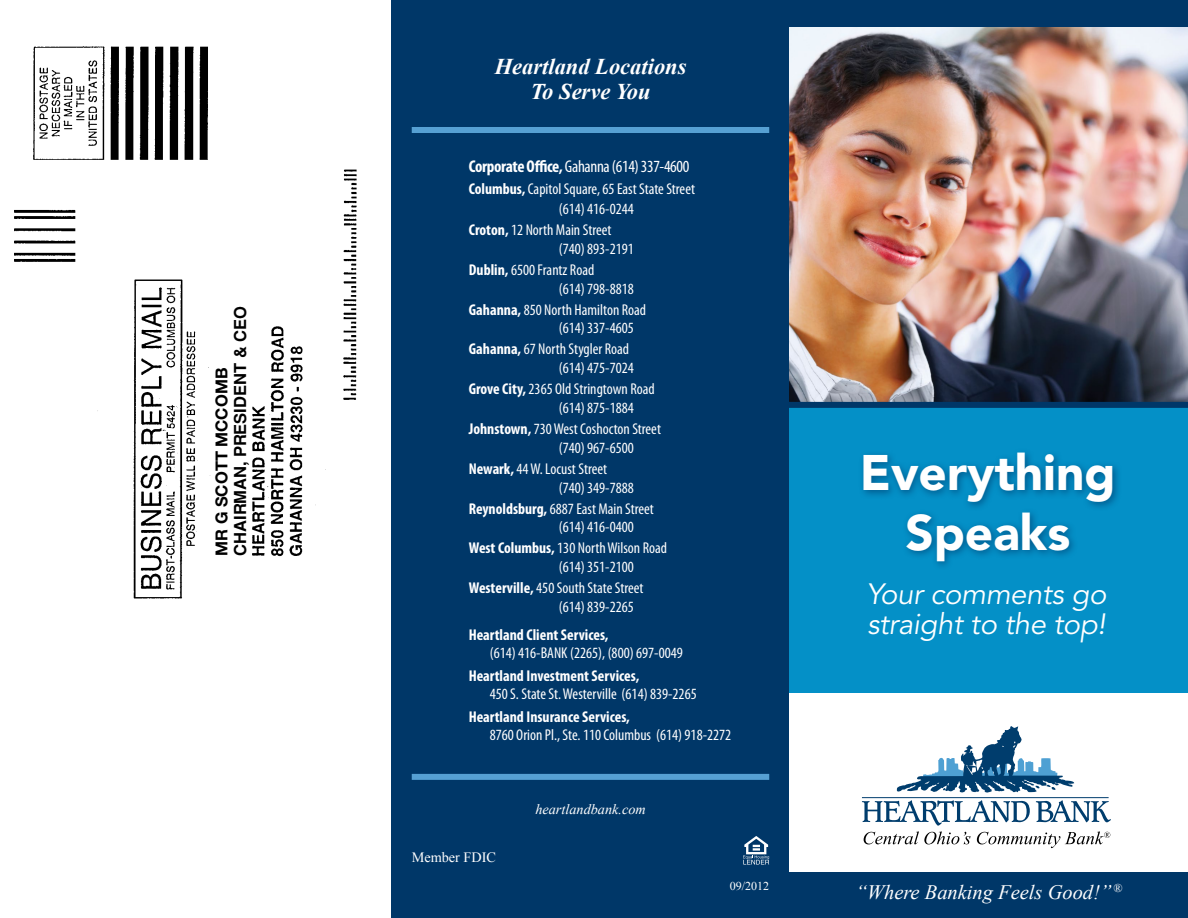
<style>
.page{position:relative;width:1188px;height:918px;background:#fff}
.page>*{position:absolute;margin:0;border:0;box-sizing:border-box;transform-origin:0 0}
.t1{font:900 49.5px/59.4px "Avenir";color:#fff;text-align:center}
.t2{font:italic 29.25px/30px "Avenir";letter-spacing:-.01em;color:#fff}
.t3{font:italic 700 22.5px/25.5px "Times New Roman";color:#fff;text-align:center}
.t4{font:italic 20.4px "Times New Roman";color:#fff}
.t5{font:condensed 17.1px "Myriad Pro";letter-spacing:-.02em;color:#fff}
.t6{font:700 16.5px "Helvetica";color:#000}
.t7{font:700 16.5px "Helvetica Neue";color:#000}
.t8{font:condensed 15.6px/18.8px "Myriad Pro";color:#fff}
.t9{font:700 condensed 15.6px "Myriad Pro";color:#fff}
.t10{font:italic 14.25px "Times New Roman";color:#fff}
.t11{font:14.25px "Times New Roman";color:#fff}
.t12{font:12px "Times New Roman";color:#fff}
.s1{font-weight:700}
</style>
<div class="page">
<img style="left:789px;top:26px;width:399px;height:376px">
<div style="left:786px;top:405px;width:402px;height:287px;background:#0490c7"></div>
<div style="left:729px;top:0;width:459px;height:26px;background:#003768"></div>
<div style="left:392px;top:0;width:397px;height:918px;background:#003768"></div>
<div style="left:787px;top:872px;width:401px;height:46px;background:#003768"></div>
<div style="left:778px;top:402px;width:410px;height:6px;background:#003768"></div>
<div style="left:412px;top:127px;width:357px;height:6px;background:#56a0d3"></div>
<div style="left:412px;top:774px;width:357px;height:6px;background:#56a0d3"></div>
<svg style="left:743px;top:836px;width:26px;height:29px"></svg>
<div style="left:859px;top:448px;width:264px;height:123px;background:#004678;opacity:.75"></div>
<img style="left:14px;top:22px;width:378px;height:651px">
<div style="left:214px;top:238px;width:37px;height:318px;background:#fff"></div>
<svg style="left:897px;top:726px;width:177px;height:67px"></svg>
<hr style="left:862px;top:797px;width:247px;height:1px;background:#003d6d">
<svg style="left:862px;top:800px;width:249px;height:48px"></svg>
<p class="t6" style="left:231px;top:556px;width:251px;rotate:-90deg">CHAIRMAN, PRESIDENT &amp; CEO</p>
<p class="t7" style="left:211px;top:556px;width:189px;rotate:-90deg">MR G SCOTT MCCOMB</p>
<h3 class="t3" style="left:495px;top:53px;width:193px">Heartland Locations<br>To Serve You</h3>
<p class="t5" style="left:469px;top:156px;width:222px"><span class="s1">Corporate Office,</span> Gahanna (614) 337-4600</p>
<p class="t8" style="left:559px;top:179px;width:138px;line-height:19.5px;text-indent:-90px"><span class="s1">Columbus,</span> Capitol Square, 65 East State Street (614) 416-0244</p>
<p class="t8" style="left:559px;top:220px;width:77px;text-indent:-90px"><span class="s1">Croton,</span> 12 North Main Street (740) 893-2191</p>
<p class="t8" style="left:559px;top:260px;width:77px;text-indent:-90px"><span class="s1">Dublin,</span> 6500 Frantz Road<br>(614) 798-8818</p>
<p class="t8" style="left:559px;top:300px;width:89px;text-indent:-90px"><span class="s1">Gahanna,</span> 850 North Hamilton Road (614) 337-4605</p>
<p class="t8" style="left:469px;top:340px;width:167px;text-align:right"><span class="s1">Gahanna,</span> 67 North Stygler Road (614) 475-7024</p>
<p class="t8" style="left:559px;top:379px;width:98px;text-indent:-90px"><span class="s1">Grove City,</span> 2365 Old Stringtown Road (614) 875-1884</p>
<p class="t8" style="left:559px;top:419px;width:104px;text-indent:-90px"><span class="s1">Johnstown,</span> 730 West Coshocton Street (740) 967-6500</p>
<p class="t8" style="left:559px;top:459px;width:77px;text-indent:-90px"><span class="s1">Newark,</span> 44 W. Locust Street (740) 349-7888</p>
<p class="t8" style="left:559px;top:499px;width:97px;text-indent:-90px"><span class="s1">Reynoldsburg,</span> 6887 East Main Street (614) 416-0400</p>
<p class="t8" style="left:559px;top:539px;width:110px;text-indent:-90px"><span class="s1">West Columbus,</span> 130 North Wilson Road (614) 351-2100</p>
<p class="t8" style="left:559px;top:578px;width:86px;line-height:19.2px;text-indent:-90px"><span class="s1">Westerville,</span> 450 South State Street (614) 839-2265</p>
<p class="t9" style="left:469px;top:625px;width:141px">Heartland Client Services,</p>
<p class="t8" style="left:490px;top:644px;width:195px">(614) 416-BANK (2265), (800) 697-0049</p>
<p class="t9" style="left:469px;top:666px;width:172px">Heartland Investment Services,</p>
<p class="t8" style="left:490px;top:684px;width:209px">450 S. State St. Westerville (614) 839-2265</p>
<p class="t9" style="left:469px;top:707px;width:163px">Heartland Insurance Services,</p>
<p class="t8" style="left:490px;top:726px;width:243px">8760 Orion Pl., Ste. 110 Columbus (614) 918-2272</p>
<p class="t11" style="left:412px;top:848px;width:86px">Member FDIC</p>
<p class="t10" style="left:535px;top:800px;width:112px">heartlandbank.com</p>
<p class="t12" style="left:730px;top:878px;width:41px">09/2012</p>
<h1 class="t1" style="left:860px;top:443px;width:257px">Everything<br>Speaks</h1>
<h2 class="t2" style="left:866px;top:580px;width:241px">Your comments go straight to the top!</h2>
<h3 class="t4" style="left:856px;top:878px;width:268px">“Where Banking Feels Good!” <sup>®</sup></h3>
</div>
